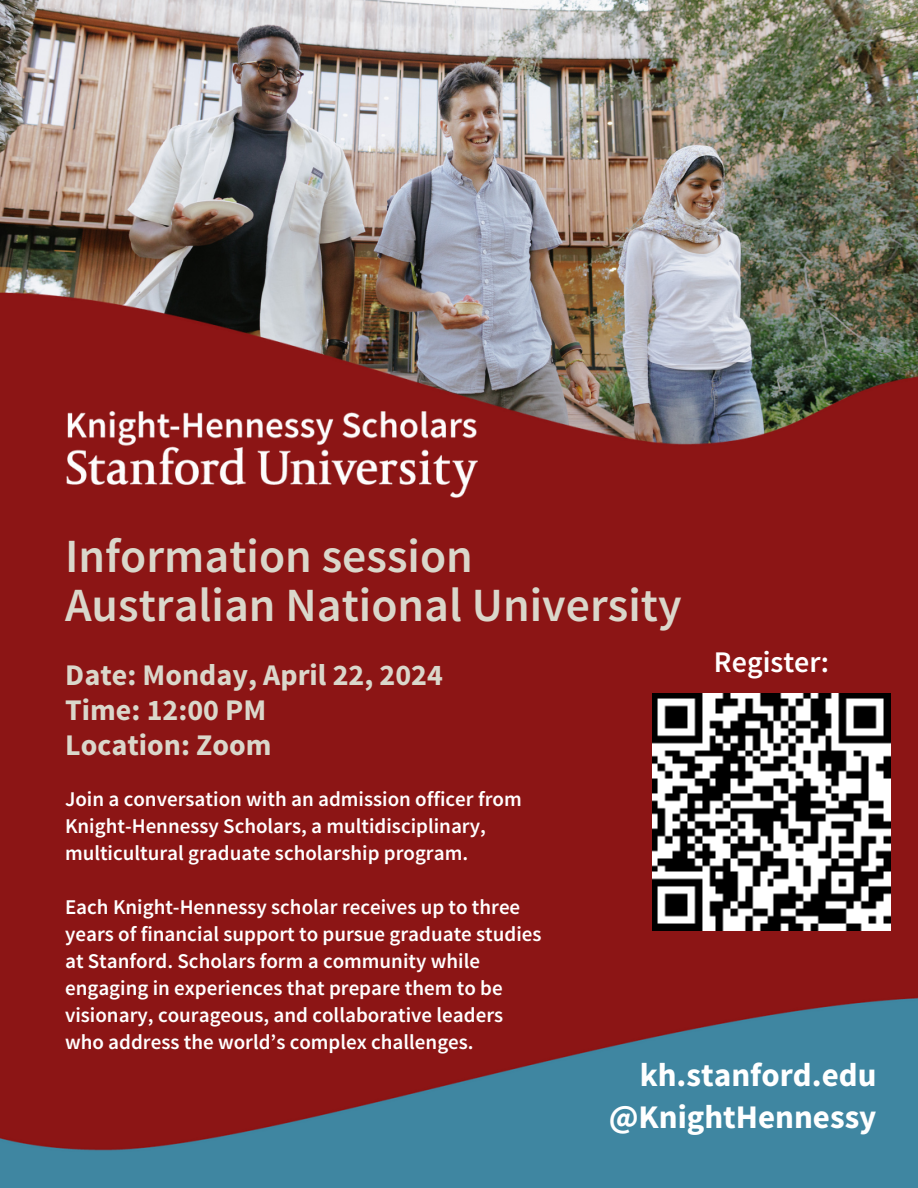
<style>
.page{position:relative;width:918px;height:1188px;background:#fff}
.page>*{position:absolute;margin:0;border:0;box-sizing:border-box;transform-origin:0 0}
.t1{font:600 47.7px/48.9px "Source Sans Pro";color:#dad7cb}
.t2{font:700 33px/41.7px "Source Sans Pro";color:#fff;text-align:right}
.t3{font:700 30px/34.8px "Source Sans Pro";color:#dad7cb}
.t4{font:600 30px "Source Sans Pro";color:#fff}
.t5{font:600 21px/27px "Source Sans Pro";color:#fff}
</style>
<div class="page">
<img style="left:0;top:0;width:918px;height:83px">
<img style="left:0;top:83px;width:918px;height:1105px">
<img style="left:27px;top:405px;width:491px;height:101px">
<img style="left:653px;top:694px;width:237px;height:237px">
<p class="t1" style="left:65px;top:530px;width:618px">Information session<br>Australian National University</p>
<p class="t3" style="left:65px;top:657px;width:379px">Date: Monday, April 22, 2024<br>Time: 12:00 PM<br>Location: Zoom</p>
<h1 class="t5" style="left:65px;top:785px;width:458px">Join a conversation with an admission officer from<br>Knight-Hennessy Scholars, a multidisciplinary, multicultural graduate scholarship program.</h1>
<h2 class="t5" style="left:65px;top:893px;width:478px">Each Knight-Hennessy scholar receives up to three years of financial support to pursue graduate studies at Stanford. Scholars form a community while engaging in experiences that prepare them to be visionary, courageous, and collaborative leaders who address the world’s complex challenges.</h2>
<p class="t4" style="left:714px;top:642px;width:117px">Register:</p>
<h2 class="t2" style="left:609px;top:1053px;width:269px">kh.stanford.edu @KnightHennessy</h2>
</div>
